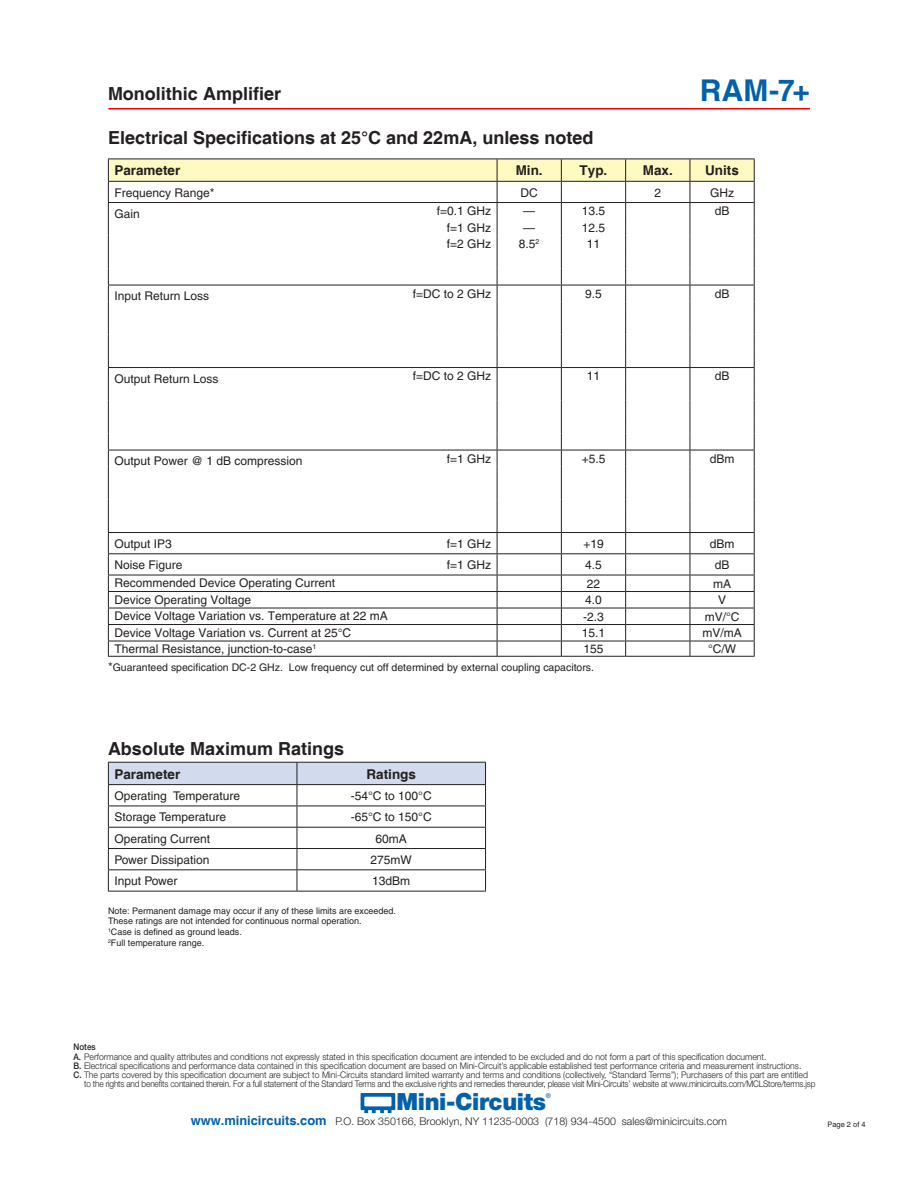
<style>
.page{position:relative;width:918px;height:1188px;background:#fff}
.page>*{position:absolute;margin:0;border:0;box-sizing:border-box;transform-origin:0 0}
.MODEL_NUMBER{font:700 30px "Helvetica";color:#0161ab}
.t1{font:900 23.7px "Helvetica Neue";letter-spacing:-.015em;color:#0261aa}
.BODY_HEADLINE{font:700 18px "Helvetica";color:#231f20}
.t2{font:700 13.5px "Helvetica";color:#231f20}
.t3{font:12px "Helvetica";color:#231f20}
.t4{font:300 10.65px "Helvetica Neue";color:#231f20}
.NOTE_TEXT{font:10.5px "Helvetica";color:#231f20}
.t5{font:300 9.15px "Helvetica Neue";color:#231f20;scale:.95 1}
.t6{font:300 9.15px "Helvetica Neue";letter-spacing:-.02em;color:#231f20;scale:.91 1}
.t7{font:500 9.15px "Helvetica Neue";color:#231f20;scale:.9 1}
.NOTE_TEXT-2{font:9px "Helvetica";color:#231f20}
.t8{font:7.5px "Helvetica";color:#231f20}
.t9{font:500 6.6px "Helvetica Neue";color:#0261aa}
.s1{font-size:12px}
.s2{font-weight:500}
.s3{font-family:"Helvetica";font-weight:700;font-size:12.9px;color:#0261aa}
</style>
<div class="page">
<hr style="left:108px;top:108px;width:702px;height:2px;background:#f00">
<svg style="left:361px;top:1093px;width:34px;height:20px"></svg>
<svg style="left:108px;top:762px;width:378px;height:129px"></svg>
<hr style="left:108px;top:891px;width:189px;height:1px;background:#231f20">
<hr style="left:297px;top:891px;width:189px;height:1px;background:#231f20">
<hr style="left:108px;top:656px;width:292px;height:1px;background:#231f20">
<hr style="left:400px;top:656px;width:97px;height:1px;background:#231f20">
<hr style="left:497px;top:656px;width:64px;height:1px;background:#231f20">
<hr style="left:561px;top:656px;width:65px;height:1px;background:#231f20">
<hr style="left:626px;top:656px;width:64px;height:1px;background:#231f20">
<hr style="left:690px;top:656px;width:65px;height:1px;background:#231f20">
<svg style="left:108px;top:159px;width:647px;height:497px"></svg>
<hr style="left:108px;top:202px;width:292px;height:1px;background:#231f20">
<hr style="left:400px;top:202px;width:97px;height:1px;background:#231f20">
<hr style="left:497px;top:202px;width:64px;height:1px;background:#231f20">
<hr style="left:561px;top:202px;width:65px;height:1px;background:#231f20">
<hr style="left:626px;top:202px;width:64px;height:1px;background:#231f20">
<hr style="left:690px;top:202px;width:65px;height:1px;background:#231f20">
<h3 class="BODY_HEADLINE" style="left:108px;top:83px;width:175px">Monolithic Amplifier</h3>
<p class="BODY_HEADLINE" style="left:108px;top:127px;width:487px">Electrical Specifications at 25°C and 22mA, unless noted</p>
<p class="MODEL_NUMBER" style="left:700px;top:73px;width:112px">RAM-7+</p>
<p class="t2" style="left:114px;top:162px;width:68px">Parameter</p>
<p class="t2" style="left:516px;top:162px;width:28px">Min.</p>
<p class="t2" style="left:580px;top:162px;width:29px">Typ.</p>
<p class="t2" style="left:643px;top:162px;width:32px">Max.</p>
<p class="t2" style="left:705px;top:162px;width:35px">Units</p>
<p class="t3" style="left:114px;top:185px;width:102px">Frequency Range*</p>
<p class="t3" style="left:521px;top:185px;width:19px">DC</p>
<p class="t3" style="left:654px;top:185px;width:8px">2</p>
<p class="t3" style="left:710px;top:185px;width:25px">GHz</p>
<p class="t3" style="left:114px;top:207px;width:27px">Gain</p>
<p class="t3" style="left:437px;top:204px;width:56px">f=0.1 GHz</p>
<p class="t3" style="left:523px;top:204px;width:13px">—</p>
<p class="t3" style="left:582px;top:204px;width:25px">13.5</p>
<p class="t3" style="left:715px;top:204px;width:16px">dB</p>
<p class="t3" style="left:447px;top:221px;width:46px">f=1 GHz</p>
<p class="t3" style="left:523px;top:221px;width:13px">—</p>
<p class="t3" style="left:582px;top:221px;width:25px">12.5</p>
<p class="t3" style="left:447px;top:237px;width:46px">f=2 GHz</p>
<p class="t3" style="left:519px;top:237px;width:22px">8.5<sup>2</sup></p>
<p class="t3" style="left:587px;top:237px;width:15px">11</p>
<p class="t3" style="left:114px;top:289px;width:96px">Input Return Loss</p>
<p class="t3" style="left:413px;top:287px;width:80px">f=DC to 2 GHz</p>
<p class="t3" style="left:585px;top:287px;width:18px">9.5</p>
<p class="t3" style="left:715px;top:287px;width:16px">dB</p>
<p class="t3" style="left:114px;top:372px;width:106px">Output Return Loss</p>
<p class="t3" style="left:413px;top:369px;width:80px">f=DC to 2 GHz</p>
<p class="t3" style="left:587px;top:369px;width:15px">11</p>
<p class="t3" style="left:715px;top:369px;width:16px">dB</p>
<p class="t3" style="left:114px;top:454px;width:190px">Output Power @ 1 dB compression</p>
<p class="t3" style="left:447px;top:452px;width:46px">f=1 GHz</p>
<p class="t3" style="left:582px;top:452px;width:25px">+5.5</p>
<p class="t3" style="left:710px;top:452px;width:26px">dBm</p>
<p class="t3" style="left:114px;top:537px;width:59px">Output IP3</p>
<p class="t3" style="left:447px;top:537px;width:46px">f=1 GHz</p>
<p class="t3" style="left:583px;top:537px;width:22px">+19</p>
<p class="t3" style="left:710px;top:537px;width:26px">dBm</p>
<p class="t3" style="left:114px;top:558px;width:70px">Noise Figure</p>
<p class="t3" style="left:447px;top:558px;width:46px">f=1 GHz</p>
<p class="t3" style="left:585px;top:558px;width:18px">4.5</p>
<p class="t3" style="left:715px;top:558px;width:16px">dB</p>
<p class="t3" style="left:114px;top:576px;width:222px">Recommended Device Operating Current</p>
<p class="t3" style="left:587px;top:577px;width:15px">22</p>
<p class="t3" style="left:713px;top:577px;width:19px">mA</p>
<p class="t3" style="left:114px;top:593px;width:138px">Device Operating Voltage</p>
<p class="t3" style="left:585px;top:593px;width:18px">4.0</p>
<p class="t3" style="left:718px;top:593px;width:10px">V</p>
<p class="t3" style="left:114px;top:609px;width:275px">Device Voltage Variation vs. Temperature at 22 mA</p>
<p class="t3" style="left:583px;top:610px;width:22px">-2.3</p>
<p class="t3" style="left:705px;top:610px;width:36px">mV/°C</p>
<p class="t3" style="left:114px;top:626px;width:238px">Device Voltage Variation vs. Current at 25°C</p>
<p class="t3" style="left:582px;top:626px;width:25px">15.1</p>
<p class="t3" style="left:702px;top:626px;width:41px">mV/mA</p>
<p class="t3" style="left:114px;top:642px;width:203px">Thermal Resistance, junction-to-case<sup>1</sup></p>
<p class="t3" style="left:584px;top:642px;width:22px">155</p>
<p class="t3" style="left:708px;top:642px;width:30px">°C/W</p>
<p class="NOTE_TEXT" style="left:108px;top:661px;width:488px"><span class="s1">*</span>Guaranteed specification DC-2 GHz. Low frequency cut off determined by external coupling capacitors.</p>
<p class="BODY_HEADLINE" style="left:108px;top:737px;width:238px">Absolute Maximum Ratings</p>
<p class="t2" style="left:114px;top:766px;width:68px">Parameter</p>
<p class="t2" style="left:367px;top:766px;width:51px">Ratings</p>
<p class="t3" style="left:114px;top:789px;width:127px">Operating Temperature</p>
<p class="t3" style="left:351px;top:789px;width:82px">-54°C to 100°C</p>
<p class="t3" style="left:114px;top:810px;width:113px">Storage Temperature</p>
<p class="t3" style="left:351px;top:810px;width:82px">-65°C to 150°C</p>
<p class="t3" style="left:114px;top:831px;width:97px">Operating Current</p>
<p class="t3" style="left:376px;top:831px;width:33px">60mA</p>
<p class="t3" style="left:114px;top:853px;width:97px">Power Dissipation</p>
<p class="t3" style="left:371px;top:853px;width:43px">275mW</p>
<p class="t3" style="left:114px;top:874px;width:65px">Input Power</p>
<p class="t3" style="left:372px;top:874px;width:40px">13dBm</p>
<p class="NOTE_TEXT-2" style="left:108px;top:905px;width:290px">Note: Permanent damage may occur if any of these limits are exceeded.</p>
<p class="NOTE_TEXT-2" style="left:108px;top:916px;width:255px">These ratings are not intended for continuous normal operation.</p>
<p class="NOTE_TEXT-2" style="left:108px;top:927px;width:135px"><sup>1</sup>Case is defined as ground leads.</p>
<p class="NOTE_TEXT-2" style="left:108px;top:938px;width:98px"><sup>2</sup>Full temperature range.</p>
<p class="t7" style="left:74px;top:1042px;width:26px">Notes</p>
<p class="t5" style="left:74px;top:1051px;width:731px"><span class="s2">A.</span> Performance and quality attributes and conditions not expressly stated in this specification document are intended to be excluded and do not form a part of this specification document.</p>
<p class="t5" style="left:74px;top:1060px;width:768px"><span class="s2">B.</span> Electrical specifications and performance data contained in this specification document are based on Mini-Circuit’s applicable established test performance criteria and measurement instructions.</p>
<p class="t5" style="left:74px;top:1069px;width:775px"><span class="s2">C.</span> The parts covered by this specification document are subject to Mini-Circuits standard limited warranty and terms and conditions (collectively, “Standard Terms”); Purchasers of this part are entitled</p>
<p class="t6" style="left:84px;top:1078px;width:805px">to the rights and benefits contained therein. For a full statement of the Standard Terms and the exclusive rights and remedies thereunder, please visit Mini-Circuits’ website at www.minicircuits.com/MCLStore/terms.jsp</p>
<h2 class="t1" style="left:396px;top:1088px;width:151px">Mini-Circuits</h2>
<p class="t9" style="left:546px;top:1091px;width:7px">®</p>
<p class="t4" style="left:191px;top:1115px;width:538px"><span class="s3">www.minicircuits.com</span> P.O. Box 350166, Brooklyn, NY 11235-0003 (718) 934-4500 sales@minicircuits.com</p>
<p class="t8" style="left:828px;top:1120px;width:40px">Page 2 of 4</p>
</div>
